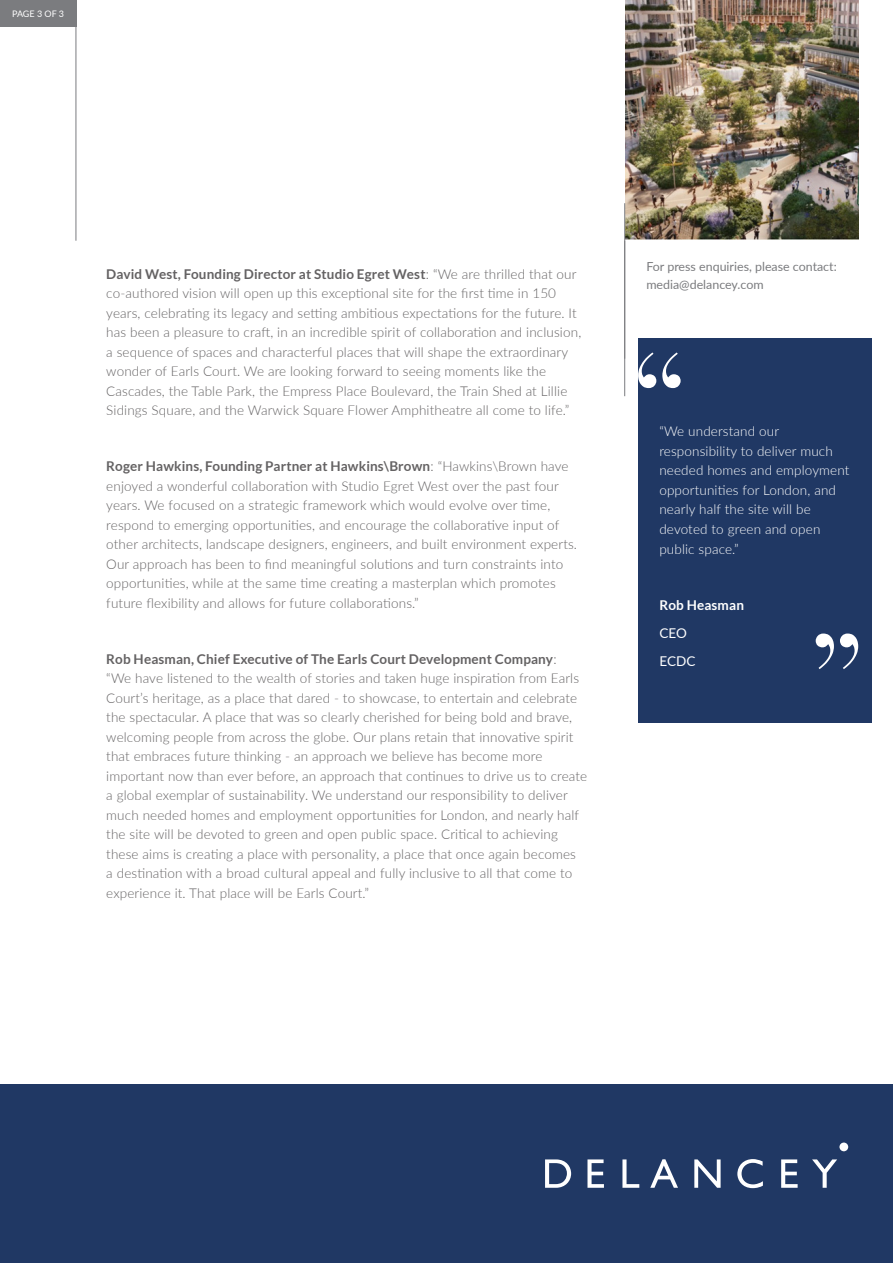
<style>
.page{position:relative;width:893px;height:1263px;background:#fff}
.page>*{position:absolute;margin:0;border:0;box-sizing:border-box;transform-origin:0 0}
.t1{font:300 13.5px/19.5px "Lato";letter-spacing:.01em;color:#646263}
.t2{font:300 13.5px/19.5px "Lato";letter-spacing:.01em;color:#fff}
.t3{font:700 13.5px "Lato";letter-spacing:.01em;color:#fff}
.t4{font:13.5px "Lato";letter-spacing:.01em;color:#fff}
.t5{font:12.45px/18px "Lato";color:#7b7c7f}
.t6{font:9px "Lato";letter-spacing:-.01em;color:#fff}
.s1{font-weight:700}
</style>
<div class="page">
<div style="left:0;top:1084px;width:893px;height:179px;background:#203864"></div>
<div style="left:0;top:0;width:76px;height:27px;background:#7b7c7f"></div>
<img style="left:625px;top:0;width:234px;height:240px">
<div style="left:839px;top:1142px;width:9px;height:9px;background:#fff;border-radius:50%"></div>
<svg style="left:545px;top:1159px;width:26px;height:29px"></svg>
<svg style="left:587px;top:1159px;width:17px;height:29px"></svg>
<svg style="left:622px;top:1159px;width:17px;height:29px"></svg>
<svg style="left:650px;top:1159px;width:28px;height:29px"></svg>
<svg style="left:694px;top:1159px;width:27px;height:29px"></svg>
<svg style="left:737px;top:1159px;width:26px;height:29px"></svg>
<svg style="left:781px;top:1159px;width:17px;height:29px"></svg>
<svg style="left:812px;top:1159px;width:25px;height:29px"></svg>
<hr style="left:624px;top:241px;width:1px;height:155px;background:#7b7c7f">
<hr style="left:76px;top:27px;width:1px;height:214px;background:#7b7c7f">
<hr style="left:624px;top:203px;width:1px;height:156px;background:#7b7c7f">
<div style="left:638px;top:338px;width:234px;height:385px;background:#203864"></div>
<svg style="left:638px;top:352px;width:43px;height:37px"></svg>
<svg style="left:815px;top:633px;width:43px;height:36px"></svg>
<p class="t6" style="left:12px;top:7px;width:54px">PAGE 3 OF 3</p>
<p class="t1" style="left:106px;top:264px;width:476px"><span class="s1">David West, Founding Director at Studio Egret West</span>: “We are thrilled that our co-authored vision will open up this exceptional site for the first time in 150 years, celebrating its legacy and setting ambitious expectations for the future. It has been a pleasure to craft, in an incredible spirit of collaboration and inclusion, a sequence of spaces and characterful places that will shape the extraordinary wonder of Earls Court. We are looking forward to seeing moments like the Cascades, the Table Park, the Empress Place Boulevard, the Train Shed at Lillie Sidings Square, and the Warwick Square Flower Amphitheatre all come to life.”</p>
<p class="t1" style="left:106px;top:456px;width:472px"><span class="s1">Roger Hawkins, Founding Partner at Hawkins\Brown</span>: “Hawkins\Brown have enjoyed a wonderful collaboration with Studio Egret West over the past four years. We focused on a strategic framework which would evolve over time, respond to emerging opportunities, and encourage the collaborative input of other architects, landscape designers, engineers, and built environment experts.<br>Our approach has been to find meaningful solutions and turn constraints into opportunities, while at the same time creating a masterplan which promotes future flexibility and allows for future collaborations.”</p>
<p class="t1" style="left:106px;top:649px;width:482px"><span class="s1">Rob Heasman, Chief Executive of The Earls Court Development Company</span>:<br>“We have listened to the wealth of stories and taken huge inspiration from Earls Court’s heritage, as a place that dared - to showcase, to entertain and celebrate the spectacular. A place that was so clearly cherished for being bold and brave, welcoming people from across the globe. Our plans retain that innovative spirit that embraces future thinking - an approach we believe has become more important now than ever before, an approach that continues to drive us to create a global exemplar of sustainability. We understand our responsibility to deliver much needed homes and employment opportunities for London, and nearly half the site will be devoted to green and open public space. Critical to achieving these aims is creating a place with personality, a place that once again becomes<br>a destination with a broad cultural appeal and fully inclusive to all that come to experience it. That place will be Earls Court.”</p>
<p class="t5" style="left:646px;top:257px;width:192px">For press enquiries, please contact: media@delancey.com</p>
<p class="t2" style="left:659px;top:421px;width:192px">“We understand our responsibility to deliver much needed homes and employment opportunities for London, and nearly half the site will be devoted to green and open public space.”</p>
<p class="t3" style="left:659px;top:597px;width:86px">Rob Heasman</p>
<p class="t4" style="left:659px;top:623px;width:29px">CEO</p>
<p class="t4" style="left:659px;top:651px;width:38px">ECDC</p>
</div>
